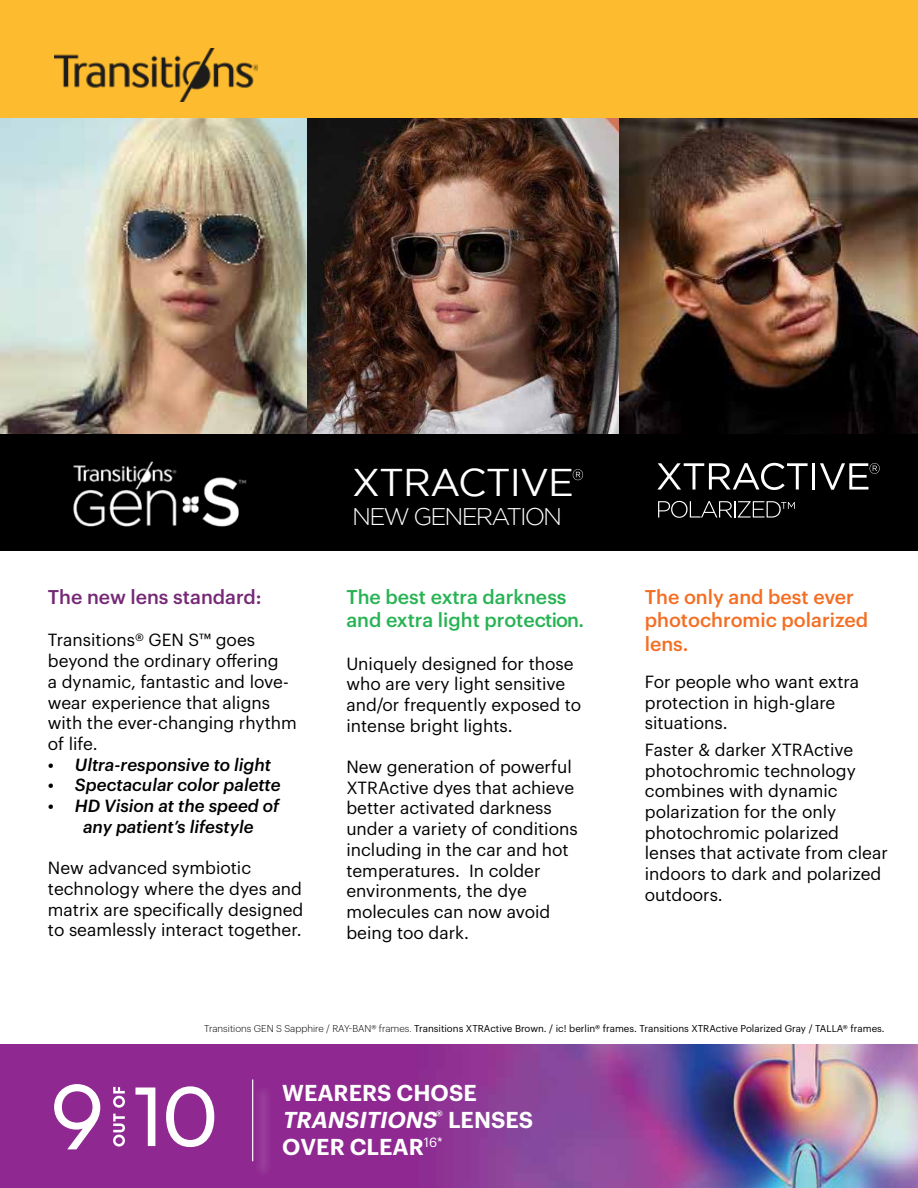
<style>
.page{position:relative;width:918px;height:1188px;background:#fff}
.page>*{position:absolute;margin:0;border:0;box-sizing:border-box;transform-origin:0 0}
.t1{font:38.55px "Gotham";letter-spacing:-.025em;color:#fff}
.t2{font:300 24px "Gotham";letter-spacing:-.08em;color:#fff}
.t3{font:600 22.5px/27px "Graphik";color:#fff}
.t4{font:500 19.5px/23.4px "Graphik";color:#27b354}
.t5{font:500 19.5px/23.4px "Graphik";color:#f36e23}
.t6{font:500 19.5px "Graphik";color:#762876}
.t7{font:17.25px/20.7px "Graphik";color:#000}
.t8{font:italic 500 17.25px/20.7px "Graphik";color:#000;text-align:center}
.t9{font:9.75px "Graphik";color:#000}
.s1{font-weight:300}
.s2{font-style:italic}
</style>
<div class="page">
<img style="left:619px;top:118px;width:299px;height:316px">
<img style="left:0;top:118px;width:307px;height:316px">
<img style="left:308px;top:118px;width:310px;height:316px">
<div style="left:0;top:434px;width:918px;height:116px;background:#000"></div>
<svg style="left:573px;top:469px;width:10px;height:11px"></svg>
<svg style="left:657px;top:463px;width:151px;height:27px"></svg>
<hr style="left:812px;top:463px;width:3px;height:27px;background:#fff">
<svg style="left:820px;top:463px;width:60px;height:27px"></svg>
<svg style="left:658px;top:501px;width:137px;height:17px"></svg>
<img style="left:73px;top:461px;width:174px;height:66px">
<div style="left:0;top:0;width:918px;height:118px;background:#fdbb30"></div>
<img style="left:54px;top:48px;width:204px;height:54px">
<img style="left:0;top:1045px;width:918px;height:143px">
<div style="left:254px;top:1083px;width:18px;height:96px;background:#933195"></div>
<hr style="left:252px;top:1079px;width:1px;height:82px;background:#fff">
<svg style="left:113px;top:1087px;width:12px;height:60px"></svg>
<svg style="left:135px;top:1086px;width:79px;height:61px"></svg>
<svg style="left:53px;top:1083px;width:48px;height:67px"></svg>
<p class="t6" style="left:48px;top:582px;width:215px">The new lens standard:</p>
<p class="t7" style="left:48px;top:628px;width:251px">Transitions® GEN S™ goes beyond the ordinary offering<br>a dynamic, fantastic and love&shy;wear experience that aligns with the ever-changing rhythm of life.</p>
<p class="t8" style="left:48px;top:753px;width:225px">• Ultra-responsive to light</p>
<p class="t8" style="left:48px;top:773px;width:234px">• Spectacular color palette</p>
<p class="t8" style="left:48px;top:794px;width:233px">• HD Vision at the speed of any patient’s lifestyle</p>
<p class="t7" style="left:48px;top:856px;width:257px">New advanced symbiotic technology where the dyes and matrix are specifically designed to seamlessly interact together.</p>
<h1 class="t1" style="left:352px;top:461px;width:223px">XTRACTIVE</h1>
<h2 class="t2" style="left:352px;top:504px;width:212px">NEW GENERATION</h2>
<p class="t4" style="left:346px;top:583px;width:239px">The best extra darkness and extra light protection.</p>
<p class="t7" style="left:346px;top:652px;width:236px">Uniquely designed for those who are very light sensitive and/or frequently exposed to intense bright lights.</p>
<p class="t7" style="left:346px;top:755px;width:233px">New generation of powerful<br>XTRActive dyes that achieve better activated darkness under a variety of conditions including in the car and hot temperatures. In colder environments, the dye molecules can now avoid being too dark.</p>
<p class="t5" style="left:645px;top:583px;width:225px">The only and best ever photochromic polarized lens.</p>
<p class="t7" style="left:645px;top:670px;width:216px">For people who want extra protection in high-glare situations.</p>
<p class="t7" style="left:645px;top:738px;width:245px">Faster &amp; darker XTRActive photochromic technology combines with dynamic polarization for the only photochromic polarized lenses that activate from clear indoors to dark and polarized outdoors.</p>
<p class="t9" style="left:204px;top:1021px;width:682px"><span class="s1">Transitions GEN S Sapphire / RAY-BAN® frames.</span> Transitions XTRActive Brown. / ic! berlin® frames. Transitions XTRActive Polarized Gray / TALLA® frames.</p>
<h3 class="t3" style="left:282px;top:1077px;width:253px">WEARERS CHOSE<br><span class="s2">TRANSITIONS</span><sup>®</sup> L E N S E S<br>OVER CLEAR<sup>16*</sup></h3>
</div>
